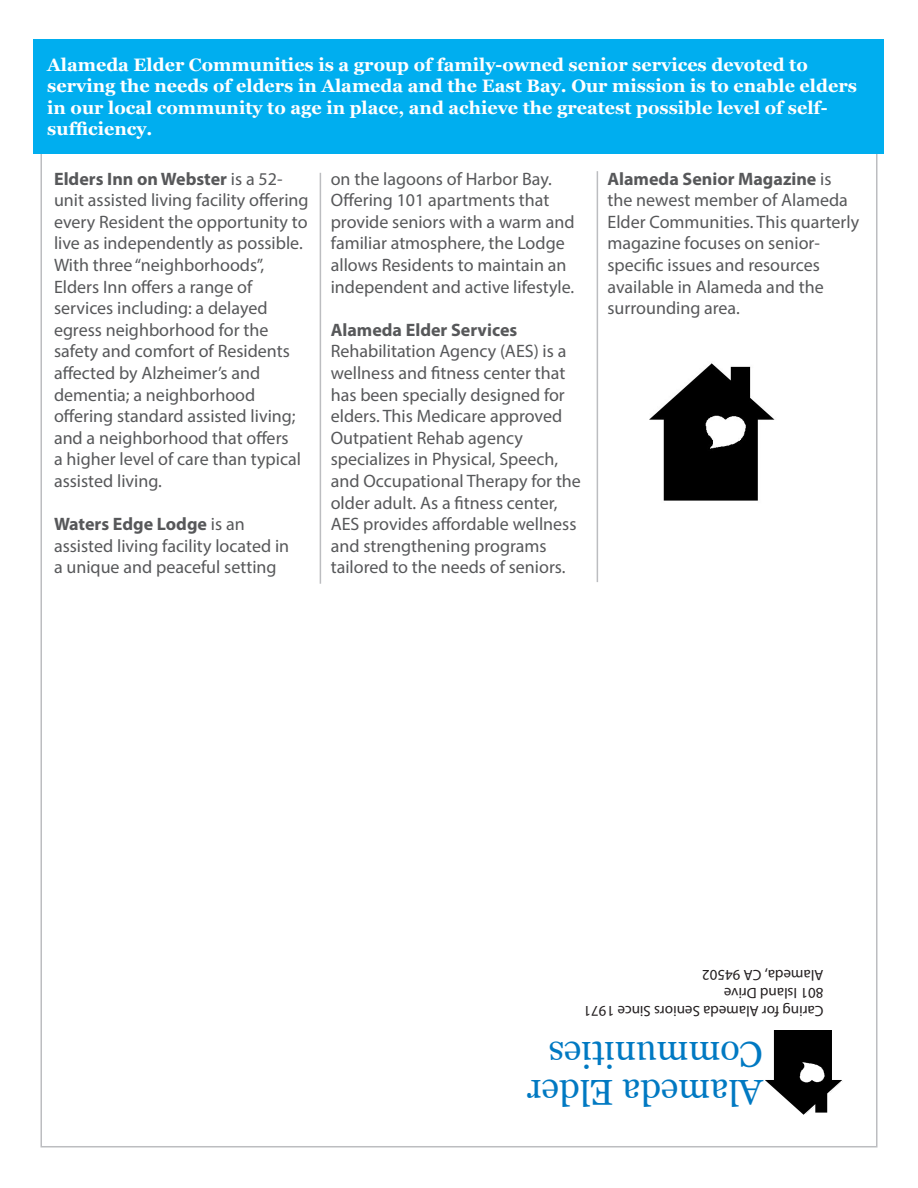
<style>
.page{position:relative;width:918px;height:1188px;background:#fff}
.page>*{position:absolute;margin:0;border:0;box-sizing:border-box;transform-origin:0 0}
.t1{font:36px/37.5px "Georgia";color:#0079c2}
.t2{font:18px/21.6px "Myriad Pro";color:#57585a}
.t3{font:700 18px/21.6px "Georgia";color:#fff}
.t4{font:15px "Myriad Pro";color:#231f20}
.s1{font-weight:700}
</style>
<div class="page">
<div style="left:34px;top:39px;width:850px;height:114px;background:#00aeef"></div>
<img style="left:649px;top:363px;width:126px;height:138px">
<img style="left:766px;top:1031px;width:76px;height:84px">
<hr style="left:320px;top:173px;width:1px;height:411px;background:#bcbdc0">
<hr style="left:597px;top:171px;width:1px;height:411px;background:#bcbdc0">
<p class="t3" style="left:47px;top:54px;width:811px">Alameda Elder Communities is a group of family-owned senior services devoted to serving the needs of elders in Alameda and the East Bay. Our mission is to enable elders in our local community to age in place, and achieve the greatest possible level of self&shy;sufficiency.</p>
<p class="t2" style="left:54px;top:168px;width:256px"><span class="s1">Elders Inn on Webster</span> is a 52- unit assisted living facility offering every Resident the opportunity to live as independently as possible.<br>With three “neighborhoods”,<br>Elders Inn offers a range of services including: a delayed egress neighborhood for the safety and comfort of Residents affected by Alzheimer’s and dementia; a neighborhood offering standard assisted living; and a neighborhood that offers<br>a higher level of care than typical assisted living.</p>
<p class="t2" style="left:54px;top:513px;width:237px"><span class="s1">Waters Edge Lodge</span> is an assisted living facility located in a unique and peaceful setting</p>
<p class="t2" style="left:331px;top:168px;width:245px">on the lagoons of Harbor Bay.<br>Offering 101 apartments that provide seniors with a warm and familiar atmosphere, the Lodge allows Residents to maintain an independent and active lifestyle.</p>
<p class="t2" style="left:331px;top:319px;width:252px"><span class="s1">Alameda Elder Services<br></span>Rehabilitation Agency (AES) is a wellness and fitness center that has been specially designed for elders. This Medicare approved<br>Outpatient Rehab agency specializes in Physical, Speech, and Occupational Therapy for the older adult. As a fitness center,<br>AES provides affordable wellness and strengthening programs tailored to the needs of seniors.</p>
<p class="t2" style="left:608px;top:168px;width:253px"><span class="s1">Alameda Senior Magazine</span> is the newest member of Alameda<br>Elder Communities. This quarterly magazine focuses on senior&shy;specific issues and resources available in Alameda and the surrounding area.</p>
<p class="t4" style="left:824px;top:984px;width:123px;rotate:-180deg">Alameda, CA 94502</p>
<p class="t4" style="left:824px;top:1002px;width:101px;rotate:-180deg">801 Island Drive</p>
<p class="t4" style="left:824px;top:1020px;width:241px;rotate:-180deg">Caring for Alameda Seniors Since 1971</p>
<p class="t1" style="left:763px;top:1110px;width:237px;rotate:-180deg">Alameda Elder<br>Communities</p>
</div>
